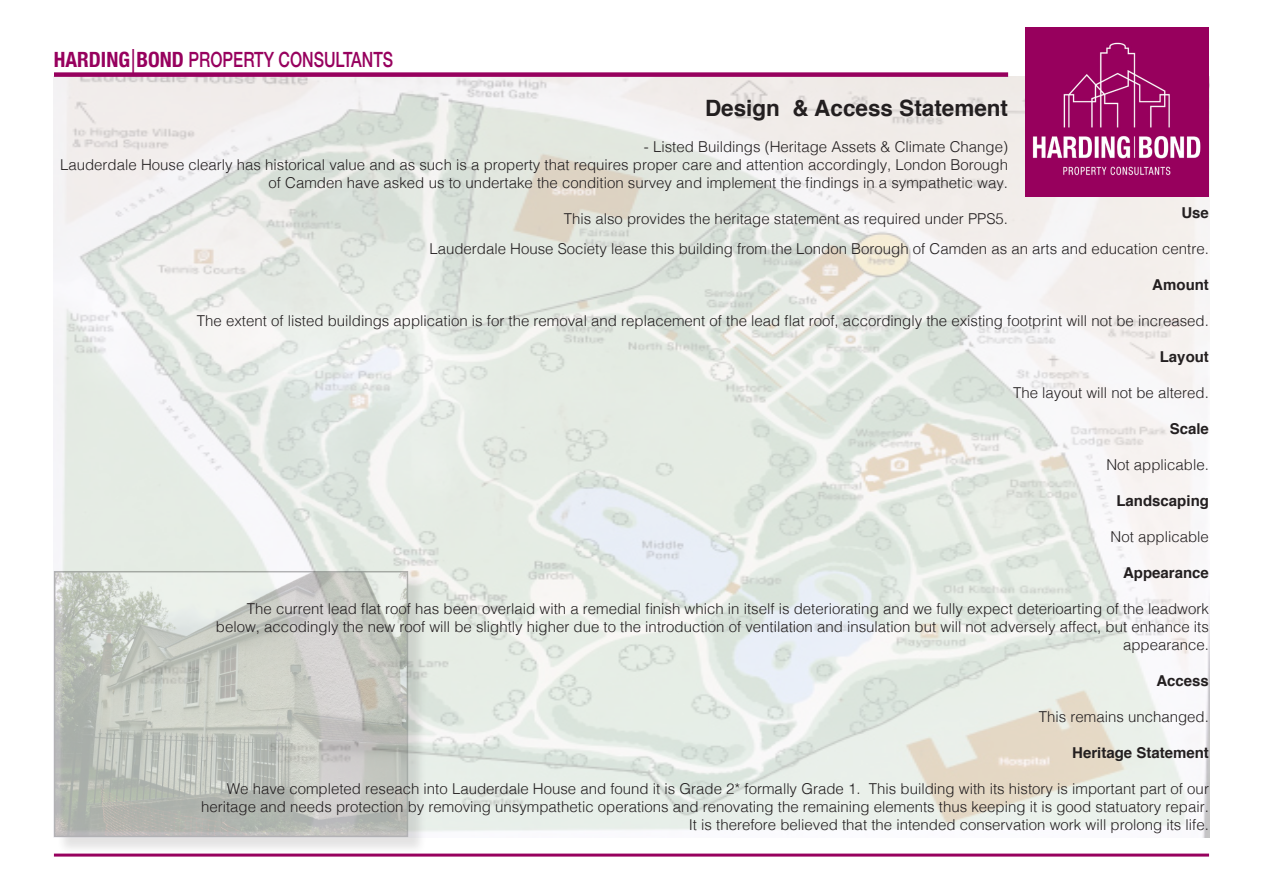
<style>
.page{position:relative;width:1263px;height:893px;background:#fff}
.page>*{position:absolute;margin:0;border:0;box-sizing:border-box;transform-origin:0 0}
.t1{font:700 22.5px "Helvetica";color:#231f20}
.t2{font:500 21px "Helvetica Neue";color:#97015e;scale:.76 1}
.t3{font:300 15px/18px "Helvetica";color:#231f20;text-align:right}
.t4{font:700 15px "Helvetica";color:#231f20}
.s1{font-weight:700;font-stretch:condensed}
.s2{font-family:"Minion Pro";font-weight:400;font-size:24px}
</style>
<div class="page">
<img style="left:54px;top:77px;width:1155px;height:760px">
<div style="left:56px;top:573px;width:371px;height:283px;background:#231f20;opacity:.45"></div>
<img style="left:57px;top:574px;width:348px;height:260px">
<img style="left:1025px;top:28px;width:184px;height:169px">
<div style="left:54px;top:72px;width:954px;height:5px;background:#97015e"></div>
<hr style="left:54px;top:854px;width:1155px;height:3px;background:#97015e">
<p class="t2" style="left:54px;top:42px;width:448px"><span class="s1">HARDING</span><span class="s2">|</span><span class="s1">BOND</span> PROPERTY CONSULTANTS</p>
<p class="t1" style="left:705px;top:90px;width:305px">Design &amp; Access Statement</p>
<p class="t3" style="left:644px;top:137px;width:366px">- Listed Buildings (Heritage Assets &amp; Climate Change)</p>
<p class="t3" style="left:60px;top:155px;width:949px">Lauderdale House clearly has historical value and as such is a property that requires proper care and attention accordingly, London Borough of Camden have asked us to undertake the condition survey and implement the findings in a sympathetic way.</p>
<p class="t3" style="left:564px;top:209px;width:446px">This also provides the heritage statement as required under PPS5.</p>
<p class="t4" style="left:1181px;top:201px;width:29px">Use</p>
<p class="t3" style="left:429px;top:239px;width:781px">Lauderdale House Society lease this building from the London Borough of Camden as an arts and education centre.</p>
<p class="t4" style="left:1152px;top:273px;width:58px">Amount</p>
<p class="t3" style="left:197px;top:311px;width:1014px">The extent of listed buildings application is for the removal and replacement of the lead flat roof, accordingly the existing footprint will not be increased.</p>
<p class="t4" style="left:1160px;top:345px;width:51px">Layout</p>
<p class="t3" style="left:1013px;top:383px;width:197px">The layout will not be altered.</p>
<p class="t4" style="left:1170px;top:417px;width:41px">Scale</p>
<p class="t3" style="left:1106px;top:455px;width:104px">Not applicable.</p>
<p class="t4" style="left:1116px;top:489px;width:94px">Landscaping</p>
<p class="t3" style="left:1110px;top:527px;width:100px">Not applicable</p>
<p class="t4" style="left:1123px;top:561px;width:87px">Appearance</p>
<p class="t3" style="left:216px;top:599px;width:994px">The current lead flat roof has been overlaid with a remedial finish which in itself is deteriorating and we fully expect deterioarting of the leadwork below, accodingly the new roof will be slightly higher due to the introduction of ventilation and insulation but will not adversely affect, but enhance its appearance.</p>
<p class="t4" style="left:1156px;top:669px;width:54px">Access</p>
<p class="t3" style="left:1039px;top:707px;width:172px">This remains unchanged.</p>
<p class="t4" style="left:1072px;top:741px;width:138px">Heritage Statement</p>
<p class="t3" style="left:201px;top:779px;width:1009px">We have completed reseach into Lauderdale House and found it is Grade 2* formally Grade 1. This building with its history is important part of our heritage and needs protection by removing unsympathetic operations and renovating the remaining elements thus keeping it is good statuatory repair.<br>It is therefore believed that the intended conservation work will prolong its life.</p>
</div>
